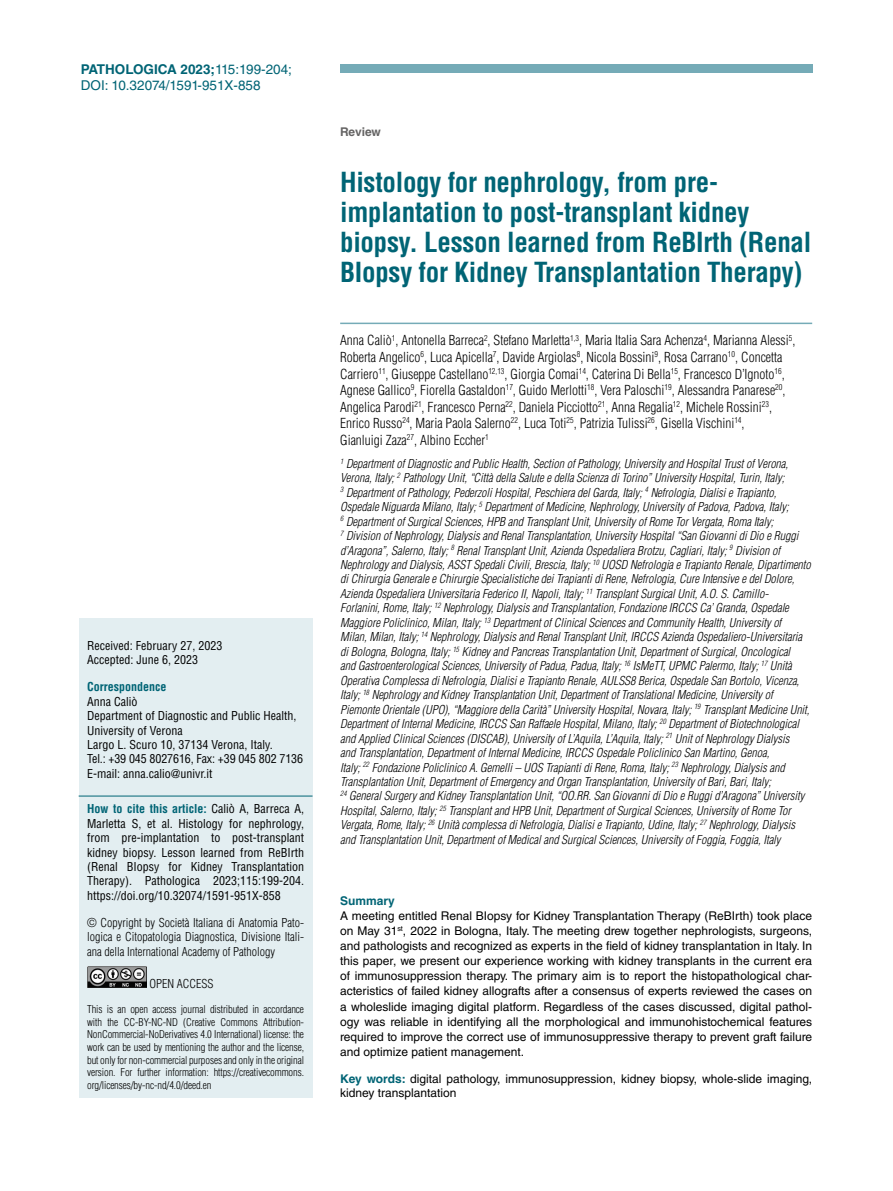
<style>
.page{position:relative;width:893px;height:1191px;background:#fff}
.page>*{position:absolute;margin:0;border:0;box-sizing:border-box;transform-origin:0 0}
.t1{font:700 condensed 27px/30px "Helvetica LT Std";letter-spacing:-.01em;color:#006475}
.t2{font:300 condensed 13.5px/16.5px "Helvetica LT Std";color:#000}
.t3{font:13.5px/16.2px "Helvetica LT Std";color:#006475}
.t4{font:italic 300 condensed 12px/14.4px "Helvetica LT Std";color:#000}
.t5{font:12px/15px "Helvetica LT Std";color:#000;text-align:justify}
.t6{font:condensed 12px/14.4px "Helvetica LT Std";color:#000}
.t7{font:300 condensed 12px/14.4px "Helvetica LT Std";color:#000;text-align:justify}
.t8{font:700 condensed 12px "Helvetica LT Std";color:#006475}
.t9{font:700 12px "Helvetica LT Std";color:#006475}
.t10{font:700 12px "Helvetica LT Std";letter-spacing:-.015em;color:#646363}
.t11{font:300 condensed 10.5px/12.6px "Helvetica LT Std";letter-spacing:-.01em;color:#000;text-align:justify}
.s1{font-weight:700}
.s2{font-weight:700;color:#006475}
</style>
<div class="page">
<div style="left:79px;top:618px;width:234px;height:479px;background:#e3eef1"></div>
<hr style="left:79px;top:795px;width:234px;height:1px;background:#006475">
<img style="left:87px;top:966px;width:60px;height:22px">
<div style="left:340px;top:64px;width:472px;height:8px;background:#75abb7"></div>
<hr style="left:340px;top:322px;width:472px;height:2px;background:#75abb7">
<p class="t3" style="left:81px;top:61px;width:213px"><span class="s1">PATHOLOGICA 2023;</span>115:199-204;<br>DOI: 10.32074/1591-951X-858</p>
<p class="t6" style="left:87px;top:638px;width:137px">Received: February 27, 2023<br>Accepted: June 6, 2023</p>
<p class="t8" style="left:87px;top:679px;width:81px">Correspondence</p>
<p class="t6" style="left:87px;top:694px;width:217px">Anna Caliò<br>Department of Diagnostic and Public Health,<br>University of Verona<br>Largo L. Scuro 10, 37134 Verona, Italy.<br>Tel.: +39 045 8027616, Fax: +39 045 802 7136<br>E-mail: anna.calio@univr.it</p>
<p class="t6" style="left:87px;top:802px;width:218px;text-align:justify"><span class="s2">How to cite this article:</span> Caliò A, Barreca A, Marletta S, et al. Histology for nephrology, from pre-implantation to post-transplant kidney biopsy. Lesson learned from ReBIrth (Renal BIopsy for Kidney Transplantation Therapy). Pathologica 2023;115:199-204. https://doi.org/10.32074/1591-951X-858</p>
<p class="t7" style="left:87px;top:915px;width:218px">© Copyright by Società Italiana di Anatomia Pato&shy;logica e Citopatologia Diagnostica, Divisione Itali&shy;ana della International Academy of Pathology</p>
<p class="t7" style="left:149px;top:976px;width:66px">OPEN ACCESS</p>
<p class="t11" style="left:87px;top:1003px;width:218px">This is an open access journal distributed in accordance with the CC-BY-NC-ND (Creative Commons Attribution-NonCommercial-NoDerivatives 4.0 International) license: the work can be used by mentioning the author and the license, but only for non-commercial purposes and only in the original version. For further information: https://creativecommons. org/licenses/by-nc-nd/4.0/deed.en</p>
<p class="t10" style="left:340px;top:125px;width:42px">Review</p>
<h1 class="t1" style="left:340px;top:167px;width:473px">Histology for nephrology, from pre&shy;implantation to post-transplant kidney biopsy. Lesson learned from ReBIrth (Renal BIopsy for Kidney Transplantation Therapy)</h1>
<p class="t2" style="left:340px;top:332px;width:457px">Anna Caliò<sup>1</sup>, Antonella Barreca<sup>2</sup>, Stefano Marletta<sup>1,3</sup>, Maria Italia Sara Achenza<sup>4</sup>, Marianna Alessi<sup>5</sup>, Roberta Angelico<sup>6</sup>, Luca Apicella<sup>7</sup>, Davide Argiolas<sup>8</sup>, Nicola Bossini<sup>9</sup>, Rosa Carrano<sup>10</sup>, Concetta Carriero<sup>11</sup>, Giuseppe Castellano<sup>12,13</sup>, Giorgia Comai<sup>14</sup>, Caterina Di Bella<sup>15</sup>, Francesco D’Ignoto<sup>16</sup>, Agnese Gallico<sup>9</sup>, Fiorella Gastaldon<sup>17</sup>, Guido Merlotti<sup>18</sup>, Vera Paloschi<sup>19</sup>, Alessandra Panarese<sup>20</sup>, Angelica Parodi<sup>21</sup>, Francesco Perna<sup>22</sup>, Daniela Picciotto<sup>21</sup>, Anna Regalia<sup>12</sup>, Michele Rossini<sup>23</sup>, Enrico Russo<sup>24</sup>, Maria Paola Salerno<sup>22</sup>, Luca Toti<sup>25</sup>, Patrizia Tulissi<sup>26</sup>, Gisella Vischini<sup>14</sup>,<br>Gianluigi Zaza<sup>27</sup>, Albino Eccher<sup>1</sup></p>
<p class="t4" style="left:340px;top:456px;width:472px"><sup>1</sup> Department of Diagnostic and Public Health, Section of Pathology, University and Hospital Trust of Verona, Verona, Italy; <sup>2</sup> Pathology Unit, “Città della Salute e della Scienza di Torino” University Hospital, Turin, Italy;<br><sup>3</sup> Department of Pathology, Pederzoli Hospital, Peschiera del Garda, Italy; <sup>4</sup> Nefrologia, Dialisi e Trapianto, Ospedale Niguarda Milano, Italy; <sup>5</sup> Department of Medicine, Nephrology, University of Padova, Padova, Italy;<br><sup>6</sup> Department of Surgical Sciences, HPB and Transplant Unit, University of Rome Tor Vergata, Roma Italy;<br><sup>7</sup> Division of Nephrology, Dialysis and Renal Transplantation, University Hospital “San Giovanni di Dio e Ruggi d’Aragona”, Salerno, Italy; <sup>8</sup> Renal Transplant Unit, Azienda Ospedaliera Brotzu, Cagliari, Italy; <sup>9</sup> Division of Nephrology and Dialysis, ASST Spedali Civili, Brescia, Italy; <sup>10</sup> UOSD Nefrologia e Trapianto Renale, Dipartimento di Chirurgia Generale e Chirurgie Specialistiche dei Trapianti di Rene, Nefrologia, Cure Intensive e del Dolore, Azienda Ospedaliera Universitaria Federico II, Napoli, Italy; <sup>11</sup> Transplant Surgical Unit, A.O. S. Camillo-Forlanini, Rome, Italy; <sup>12</sup> Nephrology, Dialysis and Transplantation, Fondazione IRCCS Ca’ Granda, Ospedale Maggiore Policlinico, Milan, Italy; <sup>13</sup> Department of Clinical Sciences and Community Health, University of<br>Milan, Milan, Italy; <sup>14</sup> Nephrology, Dialysis and Renal Transplant Unit, IRCCS Azienda Ospedaliero-Universitaria di Bologna, Bologna, Italy; <sup>15</sup> Kidney and Pancreas Transplantation Unit, Department of Surgical, Oncological<br>and Gastroenterological Sciences, University of Padua, Padua, Italy; <sup>16</sup> IsMeTT, UPMC Palermo, Italy; <sup>17</sup> Unità Operativa Complessa di Nefrologia, Dialisi e Trapianto Renale, AULSS8 Berica, Ospedale San Bortolo, Vicenza, Italy; <sup>18</sup> Nephrology and Kidney Transplantation Unit, Department of Translational Medicine, University of Piemonte Orientale (UPO), “Maggiore della Carità” University Hospital, Novara, Italy; <sup>19</sup> Transplant Medicine Unit, Department of Internal Medicine, IRCCS San Raffaele Hospital, Milano, Italy; <sup>20</sup> Department of Biotechnological and Applied Clinical Sciences (DISCAB), University of L’Aquila, L’Aquila, Italy; <sup>21</sup> Unit of Nephrology Dialysis<br>and Transplantation, Department of Internal Medicine, IRCCS Ospedale Policlinico San Martino, Genoa,<br>Italy; <sup>22</sup> Fondazione Policlinico A. Gemelli – UOS Trapianti di Rene, Roma, Italy; <sup>23</sup> Nephrology, Dialysis and Transplantation Unit, Department of Emergency and Organ Transplantation, University of Bari, Bari, Italy;<br><sup>24</sup> General Surgery and Kidney Transplantation Unit, “OO.RR. San Giovanni di Dio e Ruggi d’Aragona” University Hospital, Salerno, Italy; <sup>25</sup> Transplant and HPB Unit, Department of Surgical Sciences, University of Rome Tor Vergata, Rome, Italy; <sup>26</sup> Unità complessa di Nefrologia, Dialisi e Trapianto, Udine, Italy; <sup>27</sup> Nephrology, Dialysis and Transplantation Unit, Department of Medical and Surgical Sciences, University of Foggia, Foggia, Italy</p>
<p class="t9" style="left:340px;top:893px;width:56px">Summary</p>
<p class="t5" style="left:340px;top:908px;width:473px">A meeting entitled Renal BIopsy for Kidney Transplantation Therapy (ReBIrth) took place on May 31<sup>st</sup>, 2022 in Bologna, Italy. The meeting drew together nephrologists, surgeons, and pathologists and recognized as experts in the field of kidney transplantation in Italy. In this paper, we present our experience working with kidney transplants in the current era of immunosuppression therapy. The primary aim is to report the histopathological char&shy;acteristics of failed kidney allografts after a consensus of experts reviewed the cases on a wholeslide imaging digital platform. Regardless of the cases discussed, digital pathol&shy;ogy was reliable in identifying all the morphological and immunohistochemical features required to improve the correct use of immunosuppressive therapy to prevent graft failure and optimize patient management.</p>
<p class="t5" style="left:340px;top:1071px;width:473px;line-height:14.4px"><span class="s2">Key words:</span> digital pathology, immunosuppression, kidney biopsy, whole-slide imaging, kidney transplantation</p>
</div>
